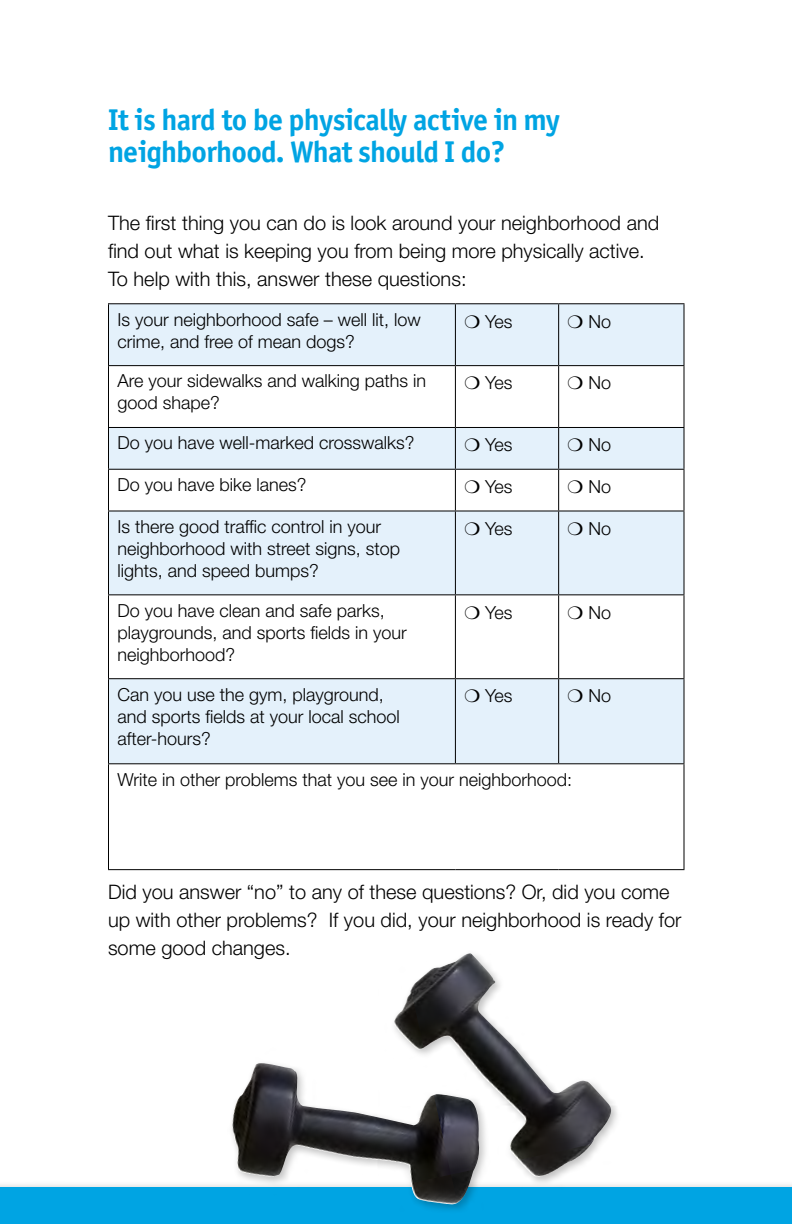
<style>
.page{position:relative;width:792px;height:1224px;background:#fff}
.page>*{position:absolute;margin:0;border:0;box-sizing:border-box;transform-origin:0 0}
.t1{font:30px/32px "Officina Sans Bold A";letter-spacing:-.025em;color:#00a4e3}
.t2{font:300 20px/28px "Helvetica Neue LT Std";color:#000}
.t3{font:300 18px/22px "Helvetica Neue LT Std";color:#000}
</style>
<div class="page">
<div style="left:109px;top:304px;width:575px;height:61px;background:#e4f1fb"></div>
<svg style="left:109px;top:366px;width:575px;height:503px"></svg>
<hr style="left:108px;top:303px;width:347px;height:1px;background:#000">
<hr style="left:108px;top:304px;width:1px;height:61px;background:#000">
<hr style="left:455px;top:303px;width:104px;height:1px;background:#000">
<hr style="left:455px;top:304px;width:1px;height:61px;background:#000">
<hr style="left:559px;top:303px;width:125px;height:1px;background:#000">
<hr style="left:558px;top:304px;width:1px;height:61px;background:#000">
<hr style="left:684px;top:304px;width:1px;height:61px;background:#000">
<hr style="left:108px;top:365px;width:347px;height:1px;background:#000">
<hr style="left:108px;top:366px;width:1px;height:61px;background:#000">
<hr style="left:455px;top:365px;width:104px;height:1px;background:#000">
<hr style="left:455px;top:366px;width:1px;height:61px;background:#000">
<hr style="left:559px;top:365px;width:125px;height:1px;background:#000">
<hr style="left:558px;top:366px;width:1px;height:61px;background:#000">
<hr style="left:684px;top:366px;width:1px;height:61px;background:#000">
<hr style="left:108px;top:427px;width:347px;height:1px;background:#000">
<hr style="left:108px;top:428px;width:1px;height:41px;background:#000">
<hr style="left:455px;top:427px;width:104px;height:1px;background:#000">
<hr style="left:455px;top:428px;width:1px;height:41px;background:#000">
<hr style="left:559px;top:427px;width:125px;height:1px;background:#000">
<hr style="left:558px;top:428px;width:1px;height:41px;background:#000">
<hr style="left:684px;top:428px;width:1px;height:41px;background:#000">
<hr style="left:108px;top:469px;width:347px;height:1px;background:#000">
<hr style="left:108px;top:470px;width:1px;height:41px;background:#000">
<hr style="left:455px;top:469px;width:104px;height:1px;background:#000">
<hr style="left:455px;top:470px;width:1px;height:41px;background:#000">
<hr style="left:559px;top:469px;width:125px;height:1px;background:#000">
<hr style="left:558px;top:470px;width:1px;height:41px;background:#000">
<hr style="left:684px;top:470px;width:1px;height:41px;background:#000">
<hr style="left:108px;top:511px;width:347px;height:1px;background:#000">
<hr style="left:108px;top:512px;width:1px;height:82px;background:#000">
<hr style="left:455px;top:511px;width:104px;height:1px;background:#000">
<hr style="left:455px;top:512px;width:1px;height:82px;background:#000">
<hr style="left:559px;top:511px;width:125px;height:1px;background:#000">
<hr style="left:558px;top:512px;width:1px;height:82px;background:#000">
<hr style="left:684px;top:512px;width:1px;height:82px;background:#000">
<hr style="left:108px;top:594px;width:347px;height:1px;background:#000">
<hr style="left:108px;top:595px;width:1px;height:83px;background:#000">
<hr style="left:455px;top:594px;width:104px;height:1px;background:#000">
<hr style="left:455px;top:595px;width:1px;height:83px;background:#000">
<hr style="left:559px;top:594px;width:125px;height:1px;background:#000">
<hr style="left:558px;top:595px;width:1px;height:83px;background:#000">
<hr style="left:684px;top:595px;width:1px;height:83px;background:#000">
<hr style="left:108px;top:678px;width:347px;height:1px;background:#000">
<hr style="left:108px;top:679px;width:1px;height:84px;background:#000">
<hr style="left:455px;top:678px;width:104px;height:1px;background:#000">
<hr style="left:455px;top:679px;width:1px;height:84px;background:#000">
<hr style="left:559px;top:678px;width:125px;height:1px;background:#000">
<hr style="left:558px;top:679px;width:1px;height:84px;background:#000">
<hr style="left:684px;top:679px;width:1px;height:84px;background:#000">
<hr style="left:108px;top:763px;width:347px;height:1px;background:#000">
<hr style="left:108px;top:764px;width:1px;height:105px;background:#000">
<hr style="left:455px;top:763px;width:104px;height:1px;background:#000">
<hr style="left:559px;top:763px;width:125px;height:1px;background:#000">
<hr style="left:684px;top:764px;width:1px;height:105px;background:#000">
<hr style="left:108px;top:869px;width:347px;height:1px;background:#000">
<hr style="left:455px;top:869px;width:104px;height:1px;background:#000">
<hr style="left:559px;top:869px;width:125px;height:1px;background:#000">
<div style="left:0;top:1181px;width:792px;height:43px;background:#000;opacity:.25"></div>
<div style="left:0;top:1188px;width:792px;height:36px;background:#00a4e3"></div>
<div style="left:228px;top:950px;width:394px;height:265px;background:#000;opacity:.25"></div>
<img style="left:229px;top:953px;width:382px;height:252px">
<h1 class="t1" style="left:108px;top:103px;width:454px">It is hard to be physically active in my neighborhood. What should I do?</h1>
<p class="t2" style="left:108px;top:209px;width:553px">The first thing you can do is look around your neighborhood and find out what is keeping you from being more physically active.<br>To help with this, answer these questions:</p>
<p class="t3" style="left:118px;top:308px;width:305px">Is your neighborhood safe – well lit, low crime, and free of mean dogs?</p>
<p class="t3" style="left:464px;top:310px;width:50px">❍ Yes</p>
<p class="t3" style="left:568px;top:310px;width:45px">❍ No</p>
<p class="t3" style="left:118px;top:370px;width:310px">Are your sidewalks and walking paths in good shape?</p>
<p class="t3" style="left:464px;top:372px;width:50px">❍ Yes</p>
<p class="t3" style="left:568px;top:372px;width:45px">❍ No</p>
<p class="t3" style="left:118px;top:432px;width:299px">Do you have well-marked crosswalks?</p>
<p class="t3" style="left:464px;top:433px;width:50px">❍ Yes</p>
<p class="t3" style="left:568px;top:433px;width:45px">❍ No</p>
<p class="t3" style="left:118px;top:473px;width:191px">Do you have bike lanes?</p>
<p class="t3" style="left:464px;top:475px;width:50px">❍ Yes</p>
<p class="t3" style="left:568px;top:475px;width:45px">❍ No</p>
<p class="t3" style="left:118px;top:515px;width:284px">Is there good traffic control in your neighborhood with street signs, stop lights, and speed bumps?</p>
<p class="t3" style="left:464px;top:517px;width:50px">❍ Yes</p>
<p class="t3" style="left:568px;top:517px;width:45px">❍ No</p>
<p class="t3" style="left:118px;top:599px;width:291px">Do you have clean and safe parks, playgrounds, and sports fields in your neighborhood?</p>
<p class="t3" style="left:464px;top:601px;width:50px">❍ Yes</p>
<p class="t3" style="left:568px;top:601px;width:45px">❍ No</p>
<p class="t3" style="left:118px;top:683px;width:284px">Can you use the gym, playground, and sports fields at your local school after-hours?</p>
<p class="t3" style="left:464px;top:685px;width:50px">❍ Yes</p>
<p class="t3" style="left:568px;top:685px;width:45px">❍ No</p>
<p class="t3" style="left:118px;top:768px;width:456px">Write in other problems that you see in your neighborhood:</p>
<p class="t2" style="left:108px;top:878px;width:575px">Did you answer “no” to any of these questions? Or, did you come up with other problems? If you did, your neighborhood is ready for some good changes.</p>
</div>
